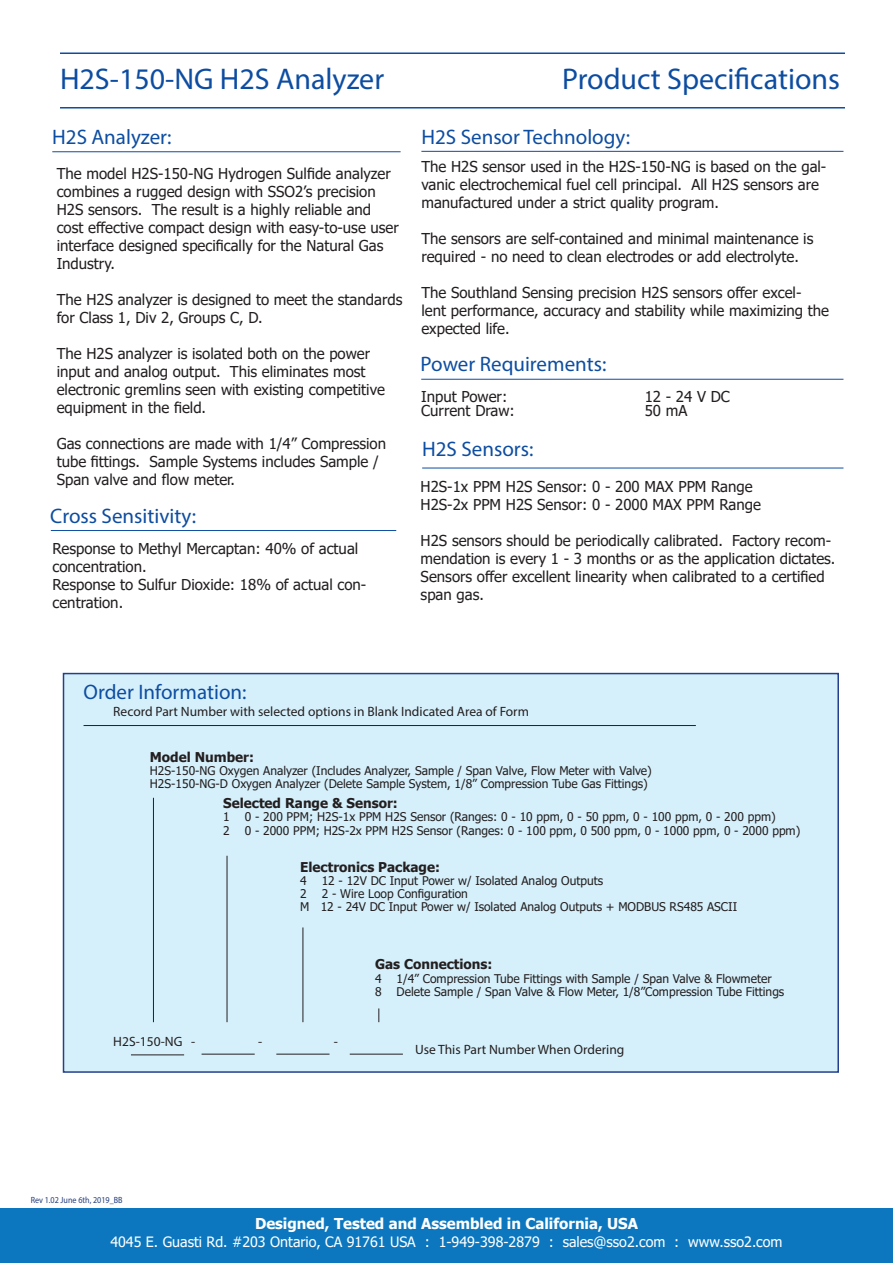
<style>
.page{position:relative;width:893px;height:1263px;background:#fff}
.page>*{position:absolute;margin:0;border:0;box-sizing:border-box;transform-origin:0 0}
.t1{font:30px "Myriad Pro";color:#0d4da1}
.t2{font:21px "Myriad Pro";color:#0d4da1}
.t3{font:15px/18px "Tahoma";color:#231f20}
.t4{font:700 15px "Tahoma";color:#fff}
.t5{font:14.25px "Tahoma";color:#fff}
.t6{font:13.5px "Myriad Pro";color:#231f20}
.t7{font:700 13.5px "Tahoma";color:#231f20}
.t8{font:12px "Tahoma";color:#231f20}
.t9{font:9px "Myriad Pro";color:#223c7b;scale:.9 1}
</style>
<div class="page">
<div style="left:63px;top:673px;width:776px;height:400px;background:#d6f0fb;border:2px solid #253f8e"></div>
<hr style="left:60px;top:53px;width:785px;height:1px;background:#0d4da1">
<hr style="left:60px;top:107px;width:785px;height:2px;background:#0d4da1">
<hr style="left:84px;top:725px;width:612px;height:1px;background:#231f20">
<hr style="left:153px;top:798px;width:1px;height:224px;background:#231f20">
<hr style="left:227px;top:856px;width:1px;height:166px;background:#231f20">
<hr style="left:303px;top:927px;width:1px;height:95px;background:#231f20">
<hr style="left:131px;top:1054px;width:53px;height:1px;background:#231f20">
<hr style="left:202px;top:1054px;width:53px;height:1px;background:#231f20">
<hr style="left:276px;top:1054px;width:53px;height:1px;background:#231f20">
<hr style="left:421px;top:151px;width:422px;height:1px;background:#0d4da1">
<hr style="left:422px;top:468px;width:421px;height:1px;background:#0d4da1">
<hr style="left:52px;top:151px;width:349px;height:1px;background:#0d4da1">
<hr style="left:421px;top:379px;width:422px;height:1px;background:#0d4da1">
<hr style="left:350px;top:1054px;width:53px;height:1px;background:#231f20">
<svg style="left:378px;top:1008px;width:1px;height:14px"></svg>
<hr style="left:51px;top:530px;width:345px;height:1px;background:#0d4da1">
<div style="left:0;top:1209px;width:893px;height:54px;background:#0c77be"></div>
<p class="t1" style="left:60px;top:60px;width:326px">H2S-150-NG H2S Analyzer</p>
<p class="t1" style="left:562px;top:60px;width:279px">Product Specifications</p>
<p class="t2" style="left:52px;top:124px;width:121px">H2S Analyzer:</p>
<p class="t2" style="left:421px;top:124px;width:210px">H2S Sensor Technology:</p>
<p class="t3" style="left:57px;top:166px;width:344px">The model H2S-150-NG Hydrogen Sulfide analyzer combines a rugged design with SSO2’s precision H2S sensors. The result is a highly reliable and cost effective compact design with easy-to-use user interface designed specifically for the Natural Gas Industry.</p>
<p class="t3" style="left:57px;top:292px;width:347px">The H2S analyzer is designed to meet the standards for Class 1, Div 2, Groups C, D.</p>
<p class="t3" style="left:57px;top:346px;width:330px">The H2S analyzer is isolated both on the power input and analog output. This eliminates most electronic gremlins seen with existing competitive equipment in the field.</p>
<p class="t3" style="left:57px;top:436px;width:331px">Gas connections are made with 1/4” Compression tube fittings. Sample Systems includes Sample /<br>Span valve and flow meter.</p>
<p class="t2" style="left:50px;top:502px;width:148px">Cross Sensitivity:</p>
<p class="t3" style="left:52px;top:541px;width:307px">Response to Methyl Mercaptan: 40% of actual concentration.</p>
<p class="t3" style="left:52px;top:577px;width:315px">Response to Sulfur Dioxide: 18% of actual con&shy;centration.</p>
<p class="t3" style="left:421px;top:158px;width:406px">The H2S sensor used in the H2S-150-NG is based on the gal&shy;vanic electrochemical fuel cell principal. All H2S sensors are manufactured under a strict quality program.</p>
<p class="t3" style="left:421px;top:230px;width:393px">The sensors are self-contained and minimal maintenance is required - no need to clean electrodes or add electrolyte.</p>
<p class="t3" style="left:421px;top:284px;width:409px">The Southland Sensing precision H2S sensors offer excel&shy;lent performance, accuracy and stability while maximizing the expected life.</p>
<p class="t2" style="left:421px;top:351px;width:187px">Power Requirements:</p>
<p class="t3" style="left:421px;top:389px;width:88px">Input Power:</p>
<p class="t3" style="left:645px;top:389px;width:87px">12 - 24 V DC</p>
<p class="t3" style="left:421px;top:402px;width:95px">Current Draw:</p>
<p class="t3" style="left:645px;top:402px;width:44px">50 mA</p>
<p class="t2" style="left:422px;top:436px;width:113px">H2S Sensors:</p>
<p class="t3" style="left:421px;top:478px;width:334px">H2S-1x PPM H2S Sensor: 0 - 200 MAX PPM Range</p>
<p class="t3" style="left:421px;top:496px;width:342px">H2S-2x PPM H2S Sensor: 0 - 2000 MAX PPM Range</p>
<p class="t3" style="left:421px;top:532px;width:416px">H2S sensors should be periodically calibrated. Factory recom&shy;mendation is every 1 - 3 months or as the application dictates.<br>Sensors offer excellent linearity when calibrated to a certified span gas.</p>
<p class="t2" style="left:84px;top:679px;width:164px">Order Information:</p>
<p class="t6" style="left:113px;top:703px;width:417px">Record Part Number with selected options in Blank Indicated Area of Form</p>
<p class="t7" style="left:150px;top:747px;width:106px">Model Number:</p>
<p class="t8" style="left:150px;top:762px;width:503px">H2S-150-NG Oxygen Analyzer (Includes Analyzer, Sample / Span Valve, Flow Meter with Valve)</p>
<p class="t8" style="left:150px;top:776px;width:499px">H2S-150-NG-D Oxygen Analyzer (Delete Sample System, 1/8” Compression Tube Gas Fittings)</p>
<p class="t7" style="left:223px;top:794px;width:176px">Selected Range &amp; Sensor:</p>
<p class="t8" style="left:223px;top:809px;width:8px">1</p>
<p class="t8" style="left:245px;top:809px;width:532px">0 - 200 PPM; H2S-1x PPM H2S Sensor (Ranges: 0 - 10 ppm, 0 - 50 ppm, 0 - 100 ppm, 0 - 200 ppm)</p>
<p class="t8" style="left:223px;top:822px;width:579px">2 0 - 2000 PPM; H2S-2x PPM H2S Sensor (Ranges: 0 - 100 ppm, 0 500 ppm, 0 - 1000 ppm, 0 - 2000 ppm)</p>
<p class="t7" style="left:300px;top:857px;width:141px">Electronics Package:</p>
<p class="t8" style="left:300px;top:872px;width:304px">4 12 - 12V DC Input Power w/ Isolated Analog Outputs</p>
<p class="t8" style="left:300px;top:886px;width:8px">2</p>
<p class="t8" style="left:322px;top:886px;width:148px">2 - Wire Loop Configuration</p>
<p class="t8" style="left:300px;top:899px;width:438px">M 12 - 24V DC Input Power w/ Isolated Analog Outputs + MODBUS RS485 ASCII</p>
<p class="t6" style="left:113px;top:1033px;width:83px">H2S-150-NG -</p>
<p class="t6" style="left:258px;top:1033px;width:6px">-</p>
<p class="t6" style="left:334px;top:1033px;width:6px">-</p>
<p class="t7" style="left:375px;top:955px;width:119px">Gas Connections:</p>
<p class="t8" style="left:375px;top:970px;width:8px">4</p>
<p class="t8" style="left:397px;top:970px;width:376px">1/4” Compression Tube Fittings with Sample / Span Valve &amp; Flowmeter</p>
<p class="t8" style="left:375px;top:983px;width:8px">8</p>
<p class="t8" style="left:397px;top:983px;width:389px">Delete Sample / Span Valve &amp; Flow Meter, 1/8”Compression Tube Fittings</p>
<p class="t6" style="left:415px;top:1041px;width:211px">Use This Part Number When Ordering</p>
<p class="t9" style="left:31px;top:1195px;width:104px">Rev 1.02 June 6th, 2019_BB</p>
<p class="t4" style="left:255px;top:1213px;width:385px">Designed, Tested and Assembled in California, USA</p>
<p class="t5" style="left:110px;top:1232px;width:674px">4045 E. Guasti Rd. #203 Ontario, CA 91761 USA : 1-949-398-2879 : sales@sso2.com : www.sso2.com</p>
</div>
